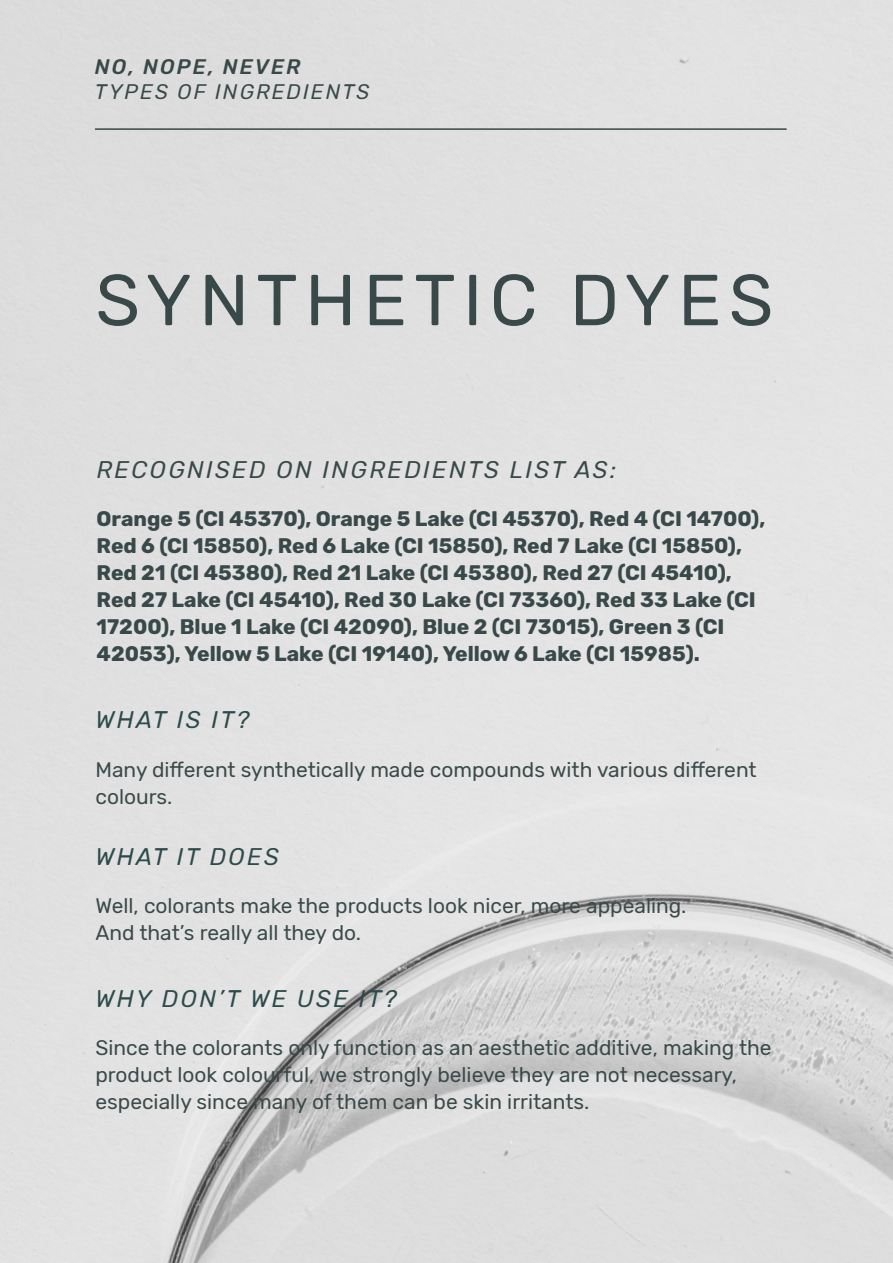
<style>
.page{position:relative;width:893px;height:1263px;background:#fff}
.page>*{position:absolute;margin:0;border:0;box-sizing:border-box;transform-origin:0 0}
.t1{font:72px "Rubik";letter-spacing:.1em;color:#394848}
.t2{font:italic 24px "Rubik";letter-spacing:.1em;color:#2d4b4b}
.t3{font:italic 24px "Rubik";letter-spacing:.1em;color:#394848}
.t4{font:21px/27px "Rubik";color:#3a4949}
.t5{font:700 21px/27px "Rubik";color:#394848}
.t6{font:italic 21px "Rubik";letter-spacing:.1em;color:#394848}
.t7{font:italic 500 21px "Rubik";letter-spacing:.1em;color:#394848}
</style>
<div class="page">
<img style="left:0;top:0;width:893px;height:1263px">
<hr style="left:95px;top:128px;width:692px;height:2px;background:#394848">
<p class="t7" style="left:95px;top:54px;width:207px">NO, NOPE, NEVER</p>
<p class="t6" style="left:95px;top:80px;width:276px">TYPES OF INGREDIENTS</p>
<p class="t1" style="left:95px;top:260px;width:679px">SYNTHETIC DYES</p>
<p class="t3" style="left:97px;top:456px;width:521px">RECOGNISED ON INGREDIENTS LIST AS:</p>
<p class="t5" style="left:97px;top:506px;width:670px">Orange 5 (CI 45370), Orange 5 Lake (CI 45370), Red 4 (CI 14700), Red 6 (CI 15850), Red 6 Lake (CI 15850), Red 7 Lake (CI 15850), Red 21 (CI 45380), Red 21 Lake (CI 45380), Red 27 (CI 45410), Red 27 Lake (CI 45410), Red 30 Lake (CI 73360), Red 33 Lake (CI 17200), Blue 1 Lake (CI 42090), Blue 2 (CI 73015), Green 3 (CI 42053), Yellow 5 Lake (CI 19140), Yellow 6 Lake (CI 15985).</p>
<p class="t2" style="left:95px;top:707px;width:155px">WHAT IS IT?</p>
<p class="t4" style="left:95px;top:756px;width:663px">Many different synthetically made compounds with various different colours.</p>
<p class="t2" style="left:95px;top:843px;width:185px">WHAT IT DOES</p>
<p class="t4" style="left:95px;top:893px;width:593px">Well, colorants make the products look nicer, more appealing.</p>
<p class="t4" style="left:95px;top:920px;width:267px">And that’s really all they do.</p>
<p class="t2" style="left:95px;top:985px;width:302px">WHY DON’T WE USE IT?</p>
<p class="t4" style="left:95px;top:1035px;width:678px">Since the colorants only function as an aesthetic additive, making the product look colourful, we strongly believe they are not necessary, especially since many of them can be skin irritants.</p>
</div>
